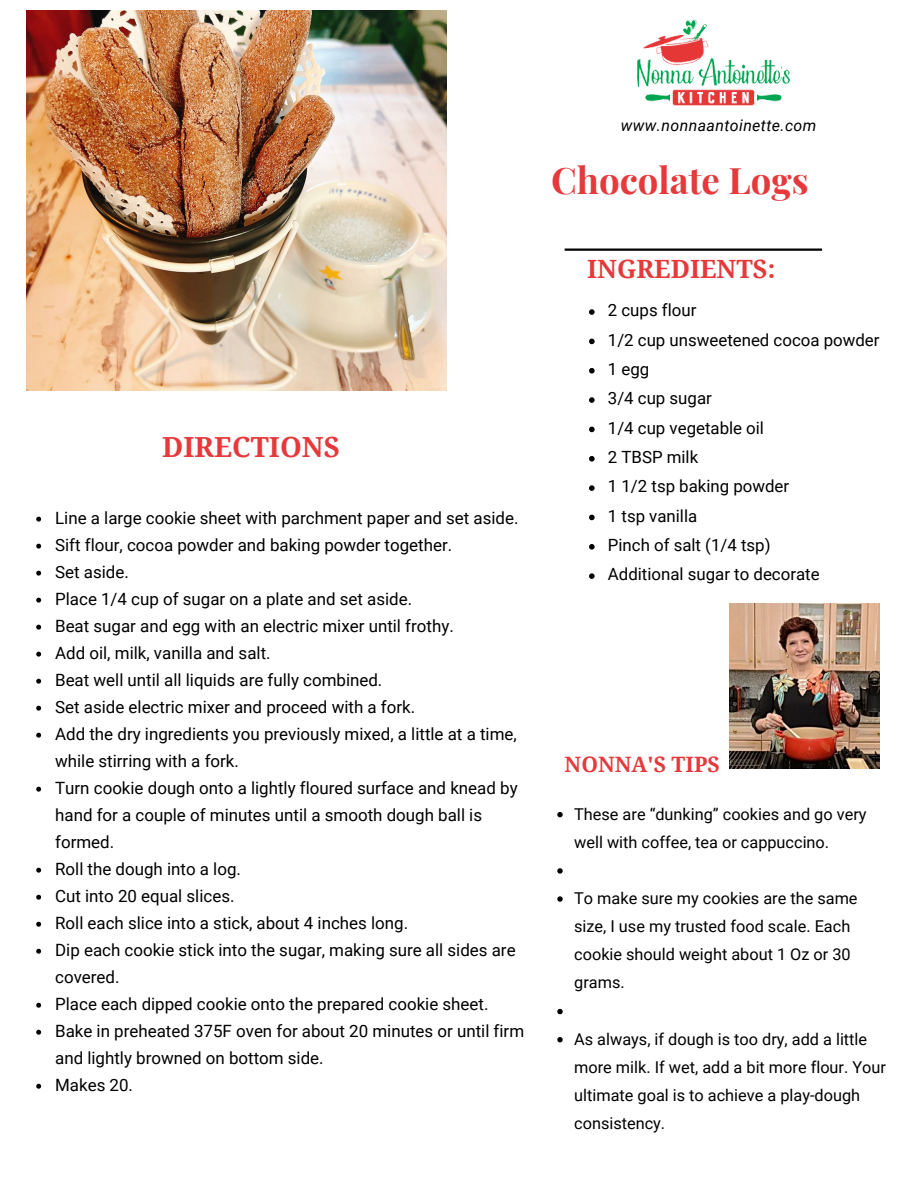
<style>
.page{position:relative;width:918px;height:1188px;background:#fff}
.page>*{position:absolute;margin:0;border:0;box-sizing:border-box;transform-origin:0 0}
.t1{font:700 36.6px "Playfair Display";color:#e6393b}
.t2{font:700 27.75px "Droid Serif";color:#e6393b}
.t3{font:700 25.2px "Droid Serif";color:#e6393b}
.t4{font:700 21.3px "Droid Serif";color:#e6393b}
.t5{font:16.95px/27px "Roboto";color:#000}
.t6{font:16.8px "Roboto";color:#000}
.t7{font:16.35px/28.2px "Roboto";color:#000}
.t8{font:italic 15.9px "Roboto";letter-spacing:.025em;color:#000}
</style>
<div class="page">
<img style="left:26px;top:11px;width:420px;height:380px">
<hr style="left:565px;top:249px;width:257px;height:2px;background:#000">
<img style="left:637px;top:19px;width:153px;height:87px">
<img style="left:730px;top:603px;width:149px;height:166px">
<svg style="left:557px;top:812px;width:6px;height:5px"></svg>
<svg style="left:557px;top:868px;width:6px;height:6px"></svg>
<svg style="left:557px;top:896px;width:6px;height:6px"></svg>
<svg style="left:557px;top:1009px;width:6px;height:5px"></svg>
<svg style="left:557px;top:1037px;width:6px;height:5px"></svg>
<svg style="left:589px;top:309px;width:6px;height:6px"></svg>
<svg style="left:589px;top:339px;width:6px;height:5px"></svg>
<svg style="left:589px;top:368px;width:6px;height:6px"></svg>
<svg style="left:589px;top:397px;width:6px;height:6px"></svg>
<svg style="left:589px;top:427px;width:6px;height:5px"></svg>
<svg style="left:589px;top:456px;width:6px;height:6px"></svg>
<svg style="left:589px;top:485px;width:6px;height:6px"></svg>
<svg style="left:589px;top:515px;width:6px;height:5px"></svg>
<svg style="left:589px;top:544px;width:6px;height:6px"></svg>
<svg style="left:589px;top:573px;width:6px;height:6px"></svg>
<svg style="left:36px;top:517px;width:5px;height:5px"></svg>
<svg style="left:36px;top:544px;width:5px;height:5px"></svg>
<svg style="left:36px;top:571px;width:5px;height:5px"></svg>
<svg style="left:36px;top:598px;width:5px;height:5px"></svg>
<svg style="left:36px;top:625px;width:5px;height:5px"></svg>
<svg style="left:36px;top:652px;width:5px;height:5px"></svg>
<svg style="left:36px;top:679px;width:5px;height:5px"></svg>
<svg style="left:36px;top:706px;width:5px;height:5px"></svg>
<svg style="left:36px;top:733px;width:5px;height:5px"></svg>
<svg style="left:36px;top:787px;width:5px;height:5px"></svg>
<svg style="left:36px;top:868px;width:5px;height:5px"></svg>
<svg style="left:36px;top:895px;width:5px;height:5px"></svg>
<svg style="left:36px;top:922px;width:5px;height:5px"></svg>
<svg style="left:36px;top:949px;width:5px;height:5px"></svg>
<svg style="left:36px;top:1003px;width:5px;height:5px"></svg>
<svg style="left:36px;top:1030px;width:5px;height:5px"></svg>
<svg style="left:36px;top:1084px;width:5px;height:5px"></svg>
<p class="t2" style="left:162px;top:432px;width:179px">DIRECTIONS</p>
<p class="t5" style="left:55px;top:505px;width:465px">Line a large cookie sheet with parchment paper and set aside.</p>
<p class="t5" style="left:55px;top:532px;width:399px">Sift flour, cocoa powder and baking powder together.</p>
<p class="t5" style="left:55px;top:559px;width:75px">Set aside.</p>
<p class="t5" style="left:55px;top:586px;width:359px">Place 1/4 cup of sugar on a plate and set aside.</p>
<p class="t5" style="left:55px;top:613px;width:400px">Beat sugar and egg with an electric mixer until frothy.</p>
<p class="t5" style="left:55px;top:640px;width:217px">Add oil, milk, vanilla and salt.</p>
<p class="t5" style="left:55px;top:667px;width:329px">Beat well until all liquids are fully combined.</p>
<p class="t5" style="left:55px;top:694px;width:362px">Set aside electric mixer and proceed with a fork.</p>
<p class="t5" style="left:55px;top:721px;width:463px">Add the dry ingredients you previously mixed, a little at a time, while stirring with a fork.</p>
<p class="t5" style="left:55px;top:775px;width:464px">Turn cookie dough onto a lightly floured surface and knead by hand for a couple of minutes until a smooth dough ball is formed.</p>
<p class="t5" style="left:55px;top:856px;width:187px">Roll the dough into a log.</p>
<p class="t5" style="left:55px;top:883px;width:181px">Cut into 20 equal slices.</p>
<h3 class="t5" style="left:55px;top:910px;width:354px">Roll each slice into a stick, about 4 inches long.</h3>
<p class="t5" style="left:55px;top:937px;width:462px">Dip each cookie stick into the sugar, making sure all sides are covered.</p>
<p class="t5" style="left:55px;top:991px;width:435px">Place each dipped cookie onto the prepared cookie sheet.</p>
<p class="t5" style="left:55px;top:1018px;width:470px">Bake in preheated 375F oven for about 20 minutes or until firm and lightly browned on bottom side.</p>
<p class="t5" style="left:55px;top:1072px;width:79px">Makes 20.</p>
<p class="t8" style="left:621px;top:116px;width:197px">www.nonnaantoinette.com</p>
<p class="t1" style="left:551px;top:154px;width:259px">Chocolate Logs</p>
<p class="t3" style="left:587px;top:255px;width:190px">INGREDIENTS:</p>
<p class="t6" style="left:608px;top:301px;width:90px">2 cups flour</p>
<p class="t6" style="left:608px;top:330px;width:273px">1/2 cup unsweetened cocoa powder</p>
<p class="t6" style="left:608px;top:359px;width:43px">1 egg</p>
<p class="t6" style="left:608px;top:389px;width:105px">3/4 cup sugar</p>
<p class="t6" style="left:608px;top:418px;width:158px">1/4 cup vegetable oil</p>
<p class="t6" style="left:608px;top:447px;width:92px">2 TBSP milk</p>
<p class="t6" style="left:608px;top:477px;width:183px">1 1/2 tsp baking powder</p>
<h2 class="t6" style="left:608px;top:506px;width:91px">1 tsp vanilla</h2>
<p class="t6" style="left:608px;top:535px;width:164px">Pinch of salt (1/4 tsp)</p>
<p class="t6" style="left:608px;top:565px;width:213px">Additional sugar to decorate</p>
<h1 class="t4" style="left:565px;top:752px;width:157px">NONNA'S TIPS</h1>
<p class="t7" style="left:574px;top:800px;width:294px">These are “dunking” cookies and go very well with coffee, tea or cappuccino.</p>
<p class="t7" style="left:574px;top:884px;width:285px">To make sure my cookies are the same size, I use my trusted food scale. Each cookie should weight about 1 Oz or 30 grams.</p>
<p class="t7" style="left:574px;top:1025px;width:313px">As always, if dough is too dry, add a little more milk. If wet, add a bit more flour. Your ultimate goal is to achieve a play-dough consistency.</p>
</div>
